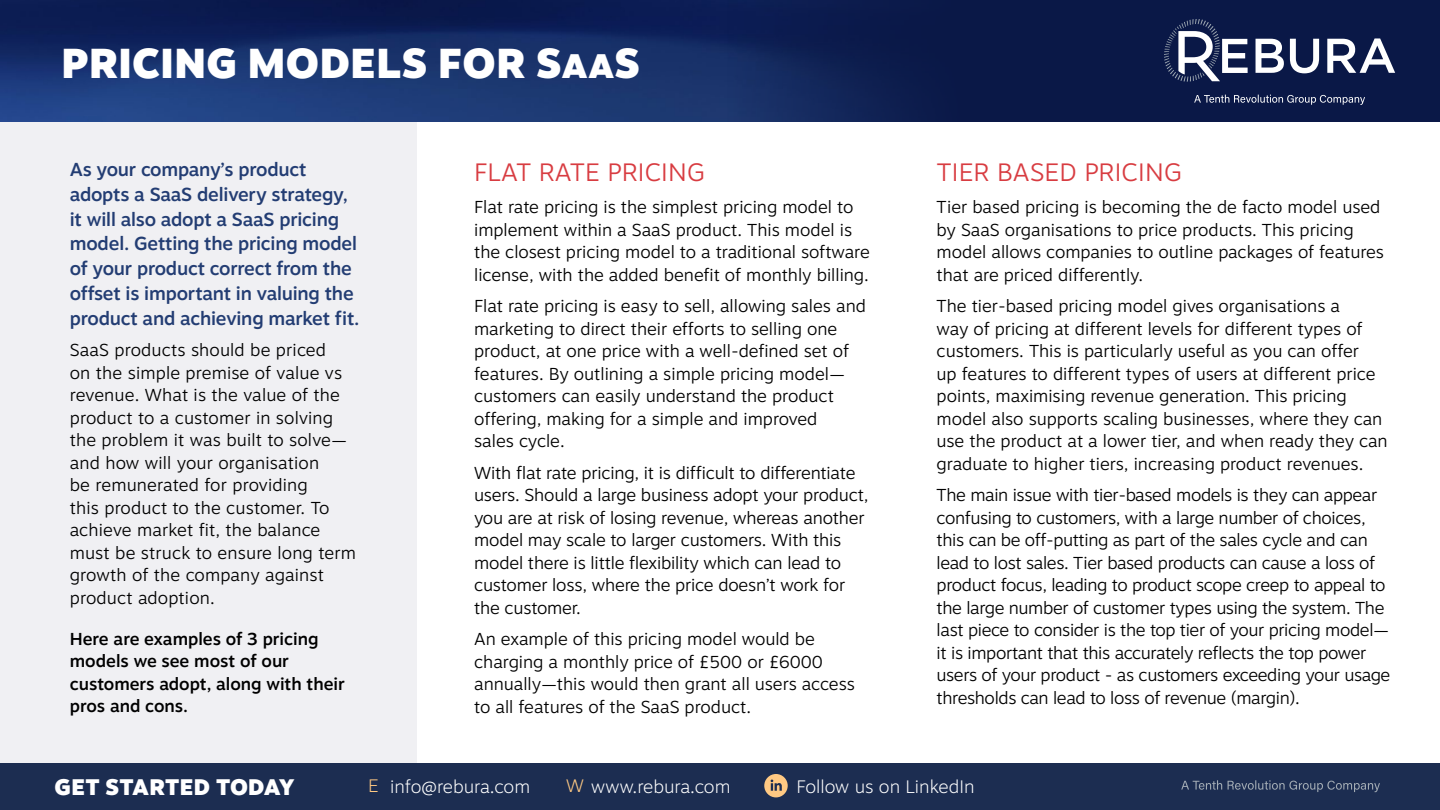
<style>
.page{position:relative;width:1440px;height:810px;background:#fff}
.page>*{position:absolute;margin:0;border:0;box-sizing:border-box;transform-origin:0 0}
.t1{font:900 41.78px "Motiva Sans";letter-spacing:.01em;color:#fff}
.t2{font:300 25.12px "Motiva Sans";letter-spacing:.01em;color:#d83c41}
.t3{font:900 22.5px "Motiva Sans";letter-spacing:.01em;color:#fff}
.t4{font:500 18.75px/24.8px "Motiva Sans";letter-spacing:-.01em;color:#233d73}
.t5{font:100 18px "Motiva Sans";color:#fff}
.t6{font:300 17.25px/22.5px "Motiva Sans";color:#000}
.t7{font:300 17.25px/22.5px "Motiva Sans";letter-spacing:-.02em;color:#000}
.t8{font:500 17.25px/22.5px "Motiva Sans";color:#000}
.s1{color:#ffc983}
</style>
<div class="page">
<div style="left:0;top:105px;width:416px;height:705px;background:#f0f0f3"></div>
<div style="left:0;top:0;width:1440px;height:122px;background:#0a1847"></div>
<img style="left:0;top:0;width:891px;height:122px">
<svg style="left:1256px;top:39px;width:28px;height:34px"></svg>
<svg style="left:1290px;top:39px;width:29px;height:34px"></svg>
<svg style="left:1327px;top:38px;width:68px;height:35px"></svg>
<svg style="left:1164px;top:19px;width:84px;height:63px"></svg>
<svg style="left:1194px;top:95px;width:171px;height:10px"></svg>
<div style="left:0;top:763px;width:1440px;height:47px;background:#1c2d51"></div>
<svg style="left:764px;top:774px;width:24px;height:23px"></svg>
<svg style="left:1181px;top:780px;width:199px;height:12px"></svg>
<h1 class="t1" style="left:62px;top:32px;width:580px">PRICING MODELS FOR SaaS</h1>
<p class="t4" style="left:70px;top:157px;width:291px">As your company’s product adopts a SaaS delivery strategy, it will also adopt a SaaS pricing model. Getting the pricing model of your product correct from the offset is important in valuing the product and achieving market fit.</p>
<p class="t6" style="left:70px;top:339px;width:288px">SaaS products should be priced<br>on the simple premise of value vs revenue. What is the value of the product to a customer in solving the problem it was built to solve— and how will your organisation<br>be remunerated for providing<br>this product to the customer. To achieve market fit, the balance must be struck to ensure long term growth of the company against product adoption.</p>
<p class="t8" style="left:70px;top:627px;width:277px">Here are examples of 3 pricing models we see most of our customers adopt, along with their pros and cons.</p>
<h2 class="t2" style="left:474px;top:154px;width:232px">FLAT RATE PRICING</h2>
<p class="t6" style="left:474px;top:195px;width:397px">Flat rate pricing is the simplest pricing model to implement within a SaaS product. This model is the closest pricing model to a traditional software license, with the added benefit of monthly billing.</p>
<p class="t6" style="left:474px;top:294px;width:393px">Flat rate pricing is easy to sell, allowing sales and marketing to direct their efforts to selling one product, at one price with a well-defined set of features. By outlining a simple pricing model— customers can easily understand the product offering, making for a simple and improved<br>sales cycle.</p>
<p class="t6" style="left:474px;top:461px;width:396px">With flat rate pricing, it is difficult to differentiate users. Should a large business adopt your product, you are at risk of losing revenue, whereas another model may scale to larger customers. With this model there is little flexibility which can lead to customer loss, where the price doesn’t work for the customer.</p>
<p class="t6" style="left:474px;top:627px;width:382px">An example of this pricing model would be charging a monthly price of £500 or £6000 annually—this would then grant all users access to all features of the SaaS product.</p>
<h2 class="t2" style="left:937px;top:154px;width:247px">TIER BASED PRICING</h2>
<p class="t6" style="left:937px;top:195px;width:449px">Tier based pricing is becoming the de facto model used by SaaS organisations to price products. This pricing model allows companies to outline packages of features that are priced differently.</p>
<p class="t6" style="left:937px;top:294px;width:453px">The tier-based pricing model gives organisations a<br>way of pricing at different levels for different types of customers. This is particularly useful as you can offer<br>up features to different types of users at different price points, maximising revenue generation. This pricing model also supports scaling businesses, where they can use the product at a lower tier, and when ready they can graduate to higher tiers, increasing product revenues.</p>
<p class="t7" style="left:937px;top:483px;width:455px">The main issue with tier-based models is they can appear confusing to customers, with a large number of choices, this can be off-putting as part of the sales cycle and can lead to lost sales. Tier based products can cause a loss of product focus, leading to product scope creep to appeal to the large number of customer types using the system. The last piece to consider is the top tier of your pricing model— it is important that this accurately reflects the top power users of your product - as customers exceeding your usage thresholds can lead to loss of revenue (margin).</p>
<h3 class="t3" style="left:55px;top:770px;width:241px">GET STARTED TODAY</h3>
<p class="t5" style="left:368px;top:773px;width:163px"><span class="s1">E</span> info@rebura.com</p>
<p class="t5" style="left:566px;top:773px;width:166px"><span class="s1">W</span> www.rebura.com</p>
<p class="t5" style="left:797px;top:774px;width:180px">Follow us on LinkedIn</p>
</div>
